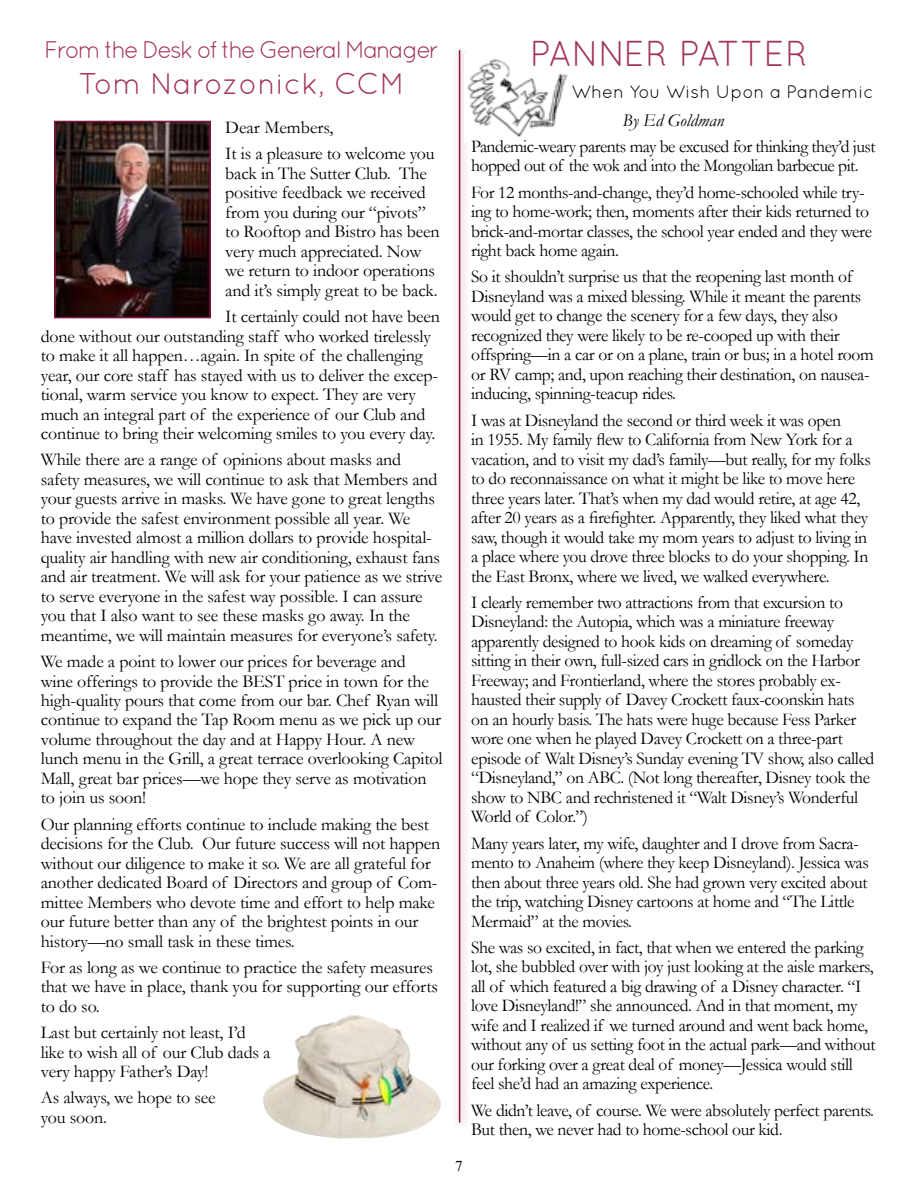
<style>
.page{position:relative;width:918px;height:1188px;background:#fff}
.page>*{position:absolute;margin:0;border:0;box-sizing:border-box;transform-origin:0 0}
.t1{font:36px "Quicksand";letter-spacing:-.015em;color:#a23455}
.t2{font:30px "Quicksand";color:#a23455}
.t3{font:24px "Quicksand";letter-spacing:-.08em;color:#a23455}
.t4{font:18px/19.5px "Garamond";letter-spacing:-.02em;color:#000}
.t5{font:18px "Quicksand";color:#000}
.t6{font:italic 18px "Garamond";color:#000}
.t7{font:15px "Times New Roman";color:#000}
</style>
<div class="page">
<div style="left:452px;top:44px;width:18px;height:1089px;background:#f8f0f3"></div>
<hr style="left:459px;top:50px;width:1px;height:1073px;background:#831641">
<img style="left:57px;top:124px;width:151px;height:191px">
<div style="left:54px;top:121px;width:157px;height:197px;border:2px solid #831641"></div>
<img style="left:465px;top:54px;width:103px;height:87px">
<img style="left:263px;top:1015px;width:178px;height:124px">
<h3 class="t3" style="left:44px;top:36px;width:396px">From the Desk of the General Manager</h3>
<h2 class="t2" style="left:79px;top:66px;width:328px">Tom Narozonick, CCM</h2>
<p class="t4" style="left:225px;top:114px;width:211px;line-height:26.2px">Dear Members,<br>It is a pleasure to welcome you</p>
<p class="t4" style="left:225px;top:163px;width:216px">back in The Sutter Club. The positive feedback we received from you during our “pivots” to Rooftop and Bistro has been very much appreciated. Now we return to indoor operations and it’s simply great to be back.</p>
<p class="t4" style="left:41px;top:306px;width:401px;text-indent:184px">It certainly could not have been done without our outstanding staff who worked tirelessly to make it all happen…again. In spite of the challenging year, our core staff has stayed with us to deliver the excep&shy;tional, warm service you know to expect. They are very much an integral part of the experience of our Club and continue to bring their welcoming smiles to you every day.</p>
<p class="t4" style="left:41px;top:449px;width:403px">While there are a range of opinions about masks and safety measures, we will continue to ask that Members and your guests arrive in masks. We have gone to great lengths to provide the safest environment possible all year. We have invested almost a million dollars to provide hospital&shy;quality air handling with new air conditioning, exhaust fans and air treatment. We will ask for your patience as we strive to serve everyone in the safest way possible. I can assure you that I also want to see these masks go away. In the meantime, we will maintain measures for everyone’s safety.</p>
<p class="t4" style="left:41px;top:651px;width:403px">We made a point to lower our prices for beverage and wine offerings to provide the BEST price in town for the high-quality pours that come from our bar. Chef Ryan will continue to expand the Tap Room menu as we pick up our volume throughout the day and at Happy Hour. A new lunch menu in the Grill, a great terrace overlooking Capitol Mall, great bar prices—we hope they serve as motivation to join us soon!</p>
<p class="t4" style="left:41px;top:814px;width:401px">Our planning efforts continue to include making the best decisions for the Club. Our future success will not happen without our diligence to make it so. We are all grateful for another dedicated Board of Directors and group of Com&shy;mittee Members who devote time and effort to help make our future better than any of the brightest points in our history—no small task in these times.</p>
<p class="t4" style="left:41px;top:957px;width:399px">For as long as we continue to practice the safety measures that we have in place, thank you for supporting our efforts to do so.</p>
<p class="t4" style="left:41px;top:1022px;width:231px">Last but certainly not least, I’d like to wish all of our Club dads a very happy Father’s Day!</p>
<p class="t4" style="left:41px;top:1088px;width:176px">As always, we hope to see you soon.</p>
<h1 class="t1" style="left:530px;top:33px;width:280px">PANNER PATTER</h1>
<p class="t5" style="left:571px;top:81px;width:304px">When You Wish Upon a Pandemic</p>
<p class="t6" style="left:623px;top:108px;width:103px">By Ed Goldman</p>
<p class="t4" style="left:471px;top:136px;width:406px">Pandemic-weary parents may be excused for thinking they’d just hopped out of the wok and into the Mongolian barbecue pit.</p>
<p class="t4" style="left:471px;top:182px;width:402px">For 12 months-and-change, they’d home-schooled while try&shy;ing to home-work; then, moments after their kids returned to brick-and-mortar classes, the school year ended and they were right back home again.</p>
<p class="t4" style="left:471px;top:267px;width:404px">So it shouldn’t surprise us that the reopening last month of Disneyland was a mixed blessing. While it meant the parents would get to change the scenery for a few days, they also recognized they were likely to be re-cooped up with their offspring—in a car or on a plane, train or bus; in a hotel room or RV camp; and, upon reaching their destination, on nausea&shy;inducing, spinning-teacup rides.</p>
<p class="t4" style="left:471px;top:410px;width:401px">I was at Disneyland the second or third week it was open<br>in 1955. My family flew to California from New York for a vacation, and to visit my dad’s family—but really, for my folks to do reconnaissance on what it might be like to move here three years later. That’s when my dad would retire, at age 42, after 20 years as a firefighter. Apparently, they liked what they saw, though it would take my mom years to adjust to living in a place where you drove three blocks to do your shopping. In the East Bronx, where we lived, we walked everywhere.</p>
<p class="t4" style="left:471px;top:592px;width:405px">I clearly remember two attractions from that excursion to Disneyland: the Autopia, which was a miniature freeway apparently designed to hook kids on dreaming of someday sitting in their own, full-sized cars in gridlock on the Harbor Freeway; and Frontierland, where the stores probably ex&shy;hausted their supply of Davey Crockett faux-coonskin hats on an hourly basis. The hats were huge because Fess Parker wore one when he played Davey Crockett on a three-part episode of Walt Disney’s Sunday evening TV show, also called “Disneyland,” on ABC. (Not long thereafter, Disney took the show to NBC and rechristened it “Walt Disney’s Wonderful World of Color.”)</p>
<p class="t4" style="left:471px;top:833px;width:399px">Many years later, my wife, daughter and I drove from Sacra&shy;mento to Anaheim (where they keep Disneyland). Jessica was then about three years old. She had grown very excited about the trip, watching Disney cartoons at home and “The Little Mermaid” at the movies.</p>
<p class="t4" style="left:471px;top:937px;width:406px">She was so excited, in fact, that when we entered the parking lot, she bubbled over with joy just looking at the aisle markers, all of which featured a big drawing of a Disney character. “I love Disneyland!” she announced. And in that moment, my wife and I realized if we turned around and went back home, without any of us setting foot in the actual park—and without our forking over a great deal of money—Jessica would still feel she’d had an amazing experience.</p>
<p class="t4" style="left:471px;top:1100px;width:405px">We didn’t leave, of course. We were absolutely perfect parents.<br>But then, we never had to home-school our kid.</p>
<p class="t7" style="left:455px;top:1156px;width:9px">7</p>
</div>
